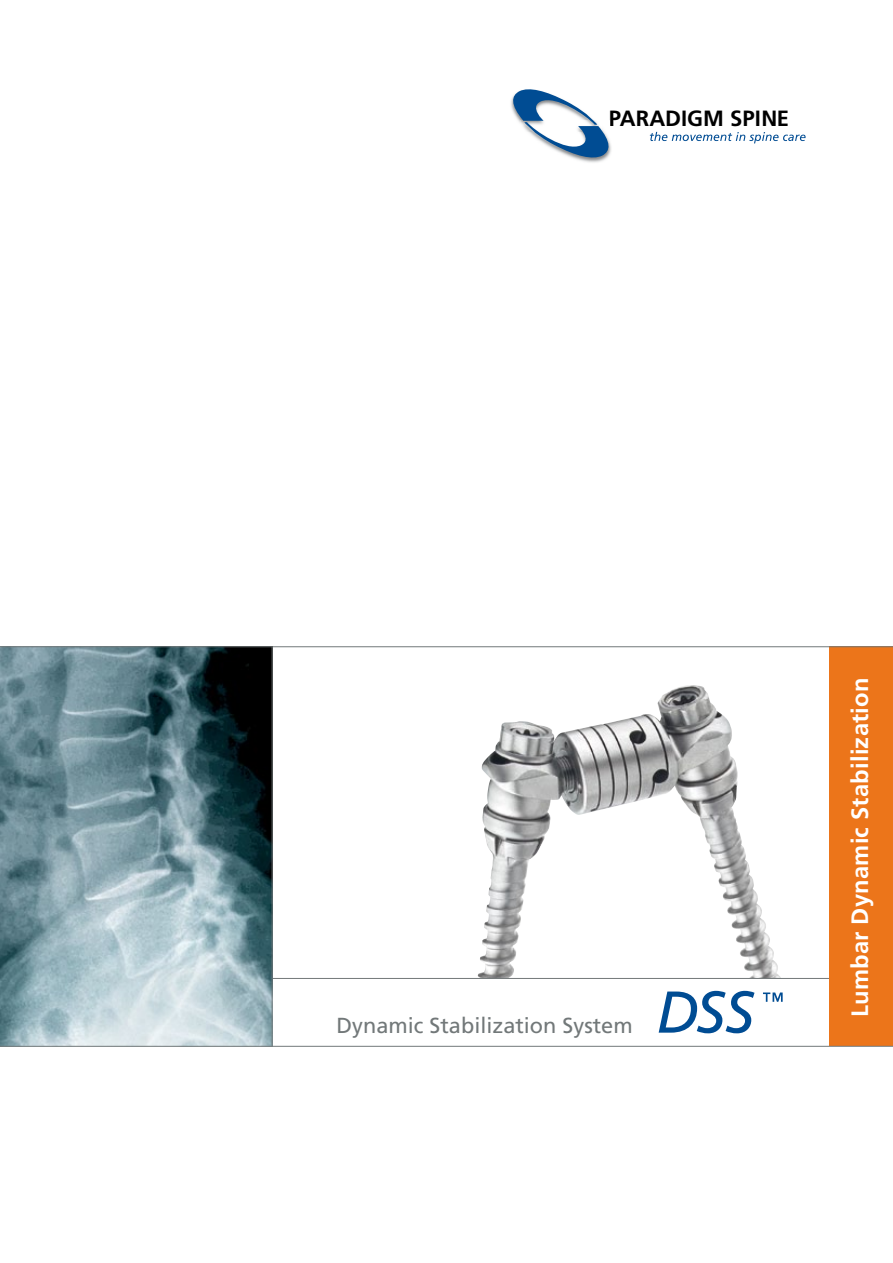
<style>
.page{position:relative;width:893px;height:1263px;background:#fff}
.page>*{position:absolute;margin:0;border:0;box-sizing:border-box;transform-origin:0 0}
.t1{font:700 23.7px "Frutiger";letter-spacing:.01em;color:#fff}
.t2{font:700 22.05px "Frutiger";color:#000}
.t3{font:21.75px "Frutiger";color:#727879}
</style>
<div class="page">
<img style="left:478px;top:685px;width:212px;height:293px">
<hr style="left:272px;top:978px;width:561px;height:1px;background:#727879">
<svg style="left:650px;top:132px;width:156px;height:11px"></svg>
<svg style="left:511px;top:89px;width:101px;height:71px"></svg>
<img style="left:0;top:647px;width:272px;height:399px">
<svg style="left:659px;top:991px;width:95px;height:42px"></svg>
<svg style="left:763px;top:992px;width:20px;height:10px"></svg>
<div style="left:829px;top:647px;width:64px;height:399px;background:#ec751a"></div>
<hr style="left:272px;top:647px;width:1px;height:399px;background:#727879">
<hr style="left:0;top:1046px;width:893px;height:1px;background:#727879">
<hr style="left:0;top:646px;width:893px;height:1px;background:#727879">
<p class="t2" style="left:609px;top:105px;width:182px">PARADIGM SPINE</p>
<p class="t3" style="left:337px;top:1012px;width:298px">Dynamic Stabilization System</p>
<p class="t1" style="left:846px;top:1017px;width:341px;rotate:-90deg">Lumbar Dynamic Stabilization</p>
</div>
